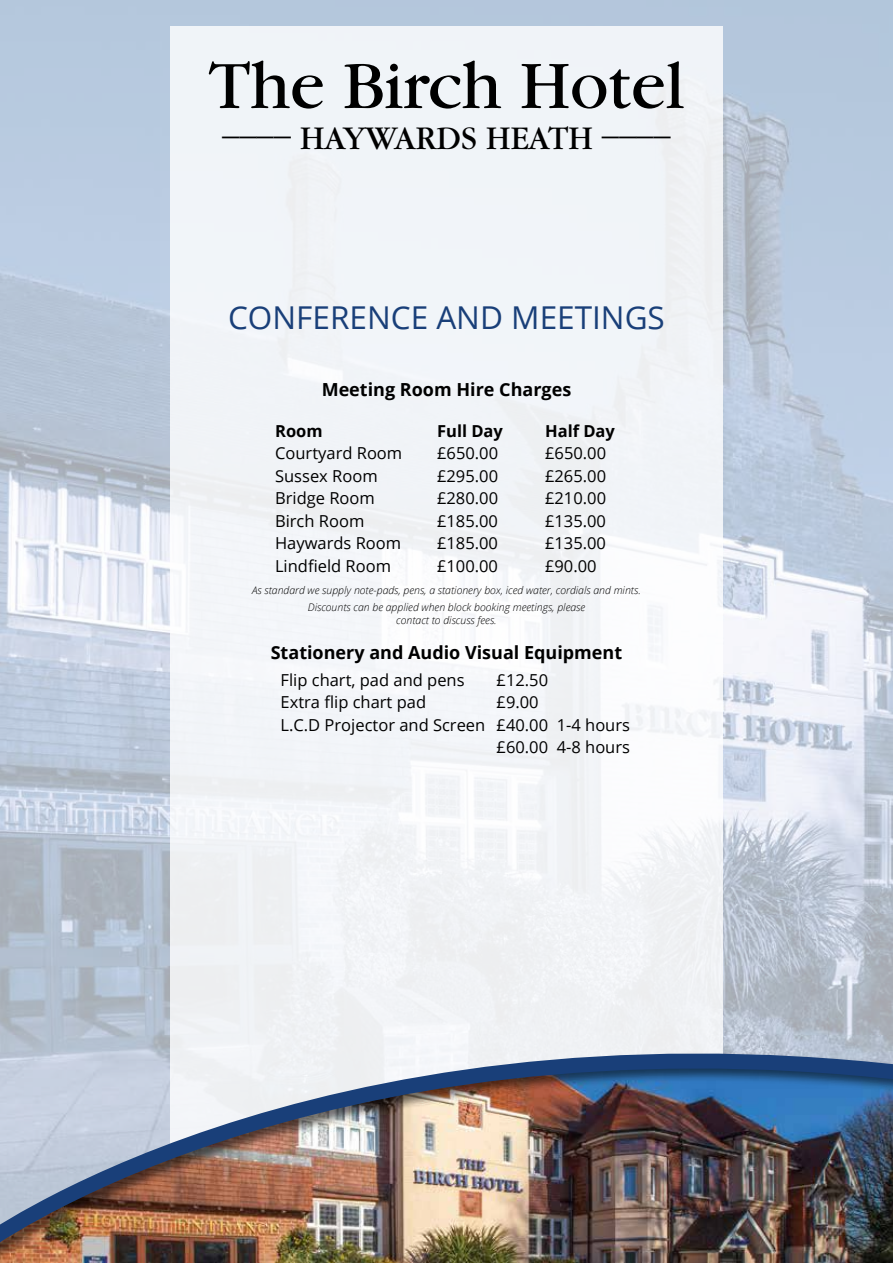
<style>
.page{position:relative;width:893px;height:1263px;background:#fff}
.page>*{position:absolute;margin:0;border:0;box-sizing:border-box;transform-origin:0 0}
.t1{font:70.5px "Garamond";color:#000}
.t2{font:34.5px "Garamond";color:#000}
.t3{font:31.5px "Open Sans";color:#193f79}
.t4{font:700 18px "Open Sans";color:#000}
.t5{font:16.5px "Open Sans";color:#000}
.t6{font:700 16.5px "Open Sans";color:#000}
.t7{font:italic 300 10.5px/17.1px "Open Sans";color:#000;text-align:center}
</style>
<div class="page">
<img style="left:0;top:0;width:893px;height:1005px">
<div style="left:170px;top:27px;width:553px;height:1143px;background:#f1f4f8"></div>
<img style="left:0;top:1005px;width:893px;height:257px">
<h1 class="t1" style="left:209px;top:49px;width:477px">The Birch Hotel</h1>
<h2 class="t2" style="left:222px;top:120px;width:450px">____ HAYWARDS HEATH ____</h2>
<h3 class="t3" style="left:228px;top:296px;width:438px">CONFERENCE AND MEETINGS</h3>
<p class="t4" style="left:322px;top:377px;width:251px">Meeting Room Hire Charges</p>
<p class="t6" style="left:275px;top:419px;width:49px">Room</p>
<p class="t6" style="left:437px;top:419px;width:67px">Full Day</p>
<p class="t6" style="left:545px;top:419px;width:71px">Half Day</p>
<p class="t5" style="left:275px;top:442px;width:129px">Courtyard Room</p>
<p class="t5" style="left:437px;top:442px;width:63px">£650.00</p>
<p class="t5" style="left:545px;top:442px;width:63px">£650.00</p>
<p class="t5" style="left:275px;top:464px;width:104px">Sussex Room</p>
<p class="t5" style="left:437px;top:464px;width:63px">£295.00</p>
<p class="t5" style="left:545px;top:464px;width:63px">£265.00</p>
<p class="t5" style="left:275px;top:487px;width:101px">Bridge Room</p>
<p class="t5" style="left:437px;top:487px;width:63px">£280.00</p>
<p class="t5" style="left:545px;top:487px;width:63px">£210.00</p>
<p class="t5" style="left:275px;top:509px;width:91px">Birch Room</p>
<p class="t5" style="left:437px;top:509px;width:63px">£185.00</p>
<p class="t5" style="left:545px;top:509px;width:63px">£135.00</p>
<p class="t5" style="left:275px;top:532px;width:128px">Haywards Room</p>
<p class="t5" style="left:437px;top:532px;width:63px">£185.00</p>
<p class="t5" style="left:545px;top:532px;width:63px">£135.00</p>
<p class="t5" style="left:275px;top:554px;width:118px">Lindfield Room</p>
<p class="t5" style="left:437px;top:554px;width:63px">£100.00</p>
<p class="t5" style="left:545px;top:554px;width:53px">£90.00</p>
<p class="t7" style="left:252px;top:581px;width:390px">As standard we supply note-pads, pens, a stationery box, iced water, cordials and mints.<br>Discounts can be applied when block booking meetings, please</p>
<p class="t7" style="left:396px;top:611px;width:102px">contact to discuss fees.</p>
<p class="t4" style="left:271px;top:640px;width:353px">Stationery and Audio Visual Equipment</p>
<p class="t5" style="left:281px;top:668px;width:186px">Flip chart, pad and pens</p>
<p class="t5" style="left:497px;top:668px;width:53px">£12.50</p>
<p class="t5" style="left:281px;top:691px;width:147px">Extra flip chart pad</p>
<p class="t5" style="left:497px;top:691px;width:44px">£9.00</p>
<p class="t5" style="left:281px;top:713px;width:351px">L.C.D Projector and Screen £40.00 1-4 hours</p>
<p class="t5" style="left:497px;top:736px;width:135px">£60.00 4-8 hours</p>
</div>
